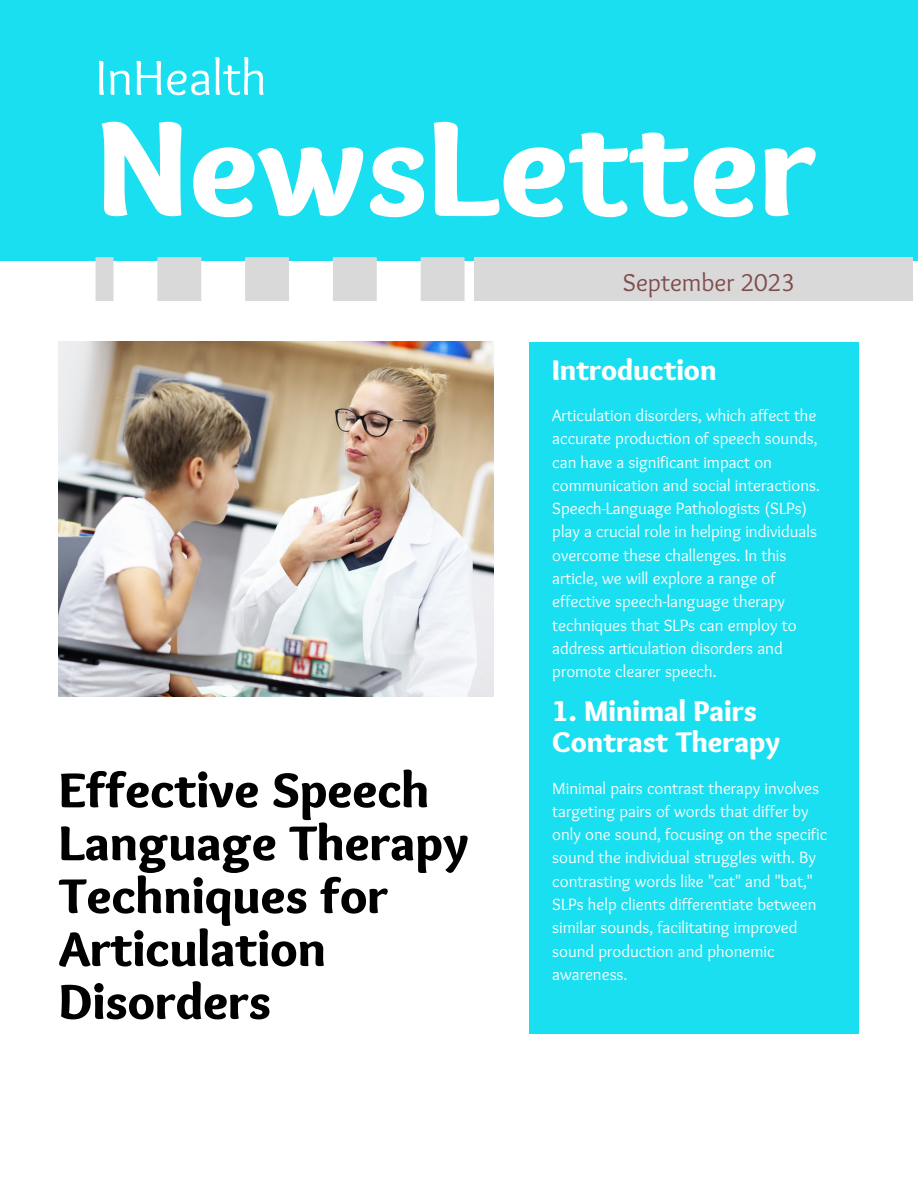
<style>
.page{position:relative;width:918px;height:1188px;background:#fff}
.page>*{position:absolute;margin:0;border:0;box-sizing:border-box;transform-origin:0 0}
.t1{font:900 141.15px "Sukar";color:#fff}
.t2{font:900 50.85px/52.9px "Sukar";color:#000}
.t3{font:50.85px "Sukar Regular";color:#fff}
.t4{font:900 29.7px/30.8px "Sukar";color:#fff}
.t5{font:25.35px "Sukar Regular";color:#804c4c}
.t6{font:16.95px/23.2px "Sukar Regular";color:#fff}
</style>
<div class="page">
<div style="left:0;top:0;width:918px;height:261px;background:#1adff0"></div>
<div style="left:529px;top:342px;width:329px;height:691px;background:#1adff0"></div>
<img style="left:59px;top:342px;width:434px;height:354px">
<div style="left:474px;top:257px;width:439px;height:44px;background:#d9d9d9"></div>
<svg style="left:96px;top:257px;width:369px;height:44px"></svg>
<p class="t3" style="left:96px;top:49px;width:173px">InHealth</p>
<p class="t1" style="left:96px;top:87px;width:722px">NewsLetter</p>
<p class="t5" style="left:623px;top:268px;width:174px">September 2023</p>
<p class="t4" style="left:552px;top:357px;width:166px">Introduction</p>
<p class="t6" style="left:552px;top:405px;width:269px">Articulation disorders, which affect the accurate production of speech sounds, can have a significant impact on communication and social interactions.<br>Speech-Language Pathologists (SLPs) play a crucial role in helping individuals overcome these challenges. In this article, we will explore a range of effective speech-language therapy techniques that SLPs can employ to address articulation disorders and promote clearer speech.</p>
<p class="t2" style="left:59px;top:769px;width:411px">Effective Speech<br>Language Therapy<br>Techniques for<br>Articulation<br>Disorders</p>
<p class="t4" style="left:552px;top:698px;width:229px">1. Minimal Pairs<br>Contrast Therapy</p>
<p class="t6" style="left:552px;top:777px;width:277px">Minimal pairs contrast therapy involves targeting pairs of words that differ by only one sound, focusing on the specific sound the individual struggles with. By contrasting words like "cat" and "bat," SLPs help clients differentiate between similar sounds, facilitating improved sound production and phonemic awareness.</p>
</div>
